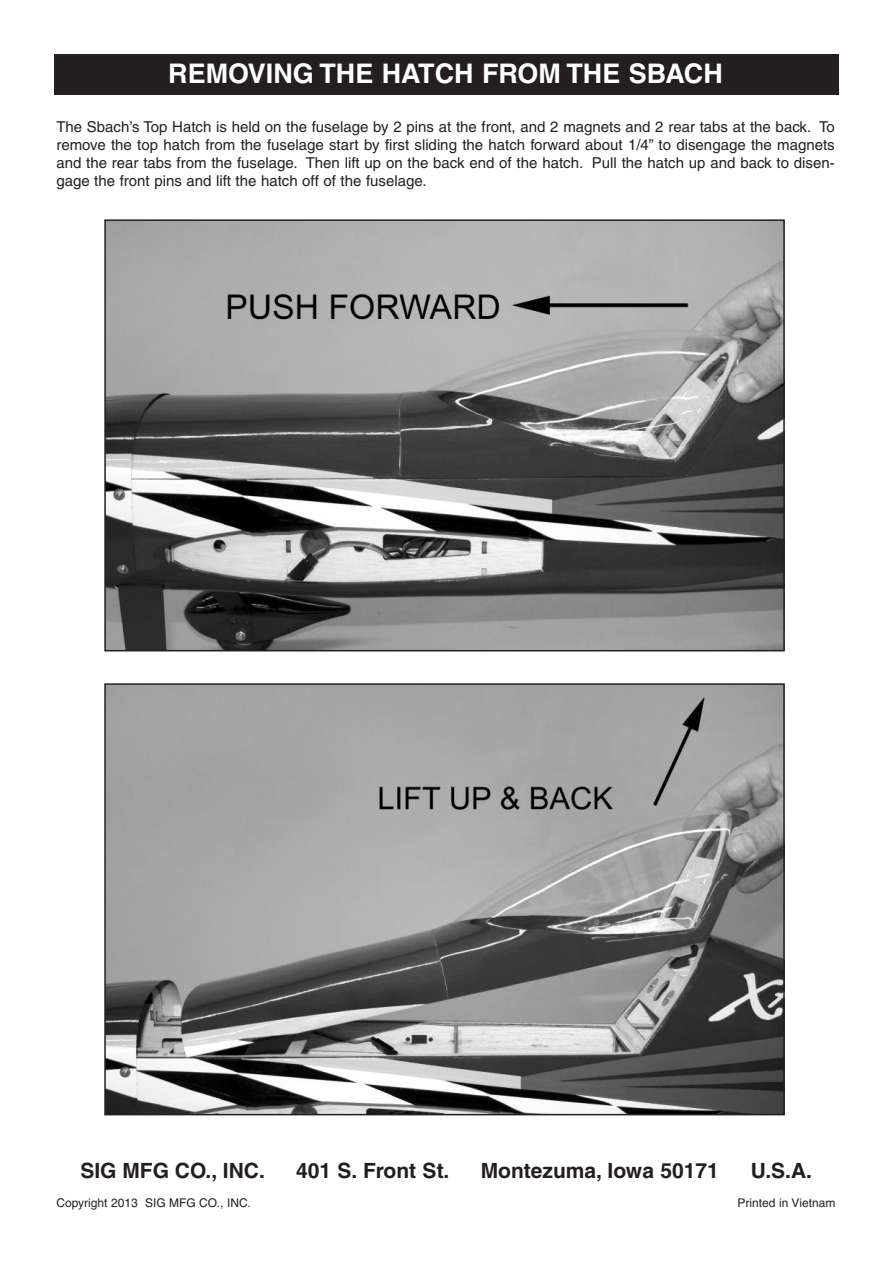
<style>
.page{position:relative;width:893px;height:1263px;background:#fff}
.page>*{position:absolute;margin:0;border:0;box-sizing:border-box;transform-origin:0 0}
.t1{font:700 27px "Helvetica";color:#fff}
.t2{font:700 21px "Helvetica";color:#231f20}
.t3{font:15px/18px "Helvetica";color:#231f20;text-align:justify}
.t4{font:12px "Helvetica";color:#231f20}
</style>
<div class="page">
<div style="left:54px;top:54px;width:785px;height:40px;background:#231f20"></div>
<img style="left:107px;top:222px;width:675px;height:426px">
<div style="left:104px;top:219px;width:681px;height:432px;border:2px solid #231f20"></div>
<img style="left:107px;top:686px;width:675px;height:426px">
<div style="left:104px;top:683px;width:681px;height:432px;border:2px solid #231f20"></div>
<h1 class="t1" style="left:168px;top:64px;width:556px">REMOVING THE HATCH FROM THE SBACH</h1>
<p class="t3" style="left:56px;top:119px;width:780px">The Sbach’s Top Hatch is held on the fuselage by 2 pins at the front, and 2 magnets and 2 rear tabs at the back. To remove the top hatch from the fuselage start by first sliding the hatch forward about 1/4” to disengage the magnets and the rear tabs from the fuselage. Then lift up on the back end of the hatch. Pull the hatch up and back to disen&shy;gage the front pins and lift the hatch off of the fuselage.</p>
<h2 class="t2" style="left:80px;top:1162px;width:186px">SIG MFG CO., INC.</h2>
<h2 class="t2" style="left:296px;top:1162px;width:155px">401 S. Front St.</h2>
<h2 class="t2" style="left:481px;top:1162px;width:240px">Montezuma, Iowa 50171</h2>
<h2 class="t2" style="left:751px;top:1162px;width:63px">U.S.A.</h2>
<p class="t4" style="left:737px;top:1199px;width:100px">Printed in Vietnam</p>
<p class="t4" style="left:56px;top:1198px;width:196px">Copyright 2013 SIG MFG CO., INC.</p>
</div>
